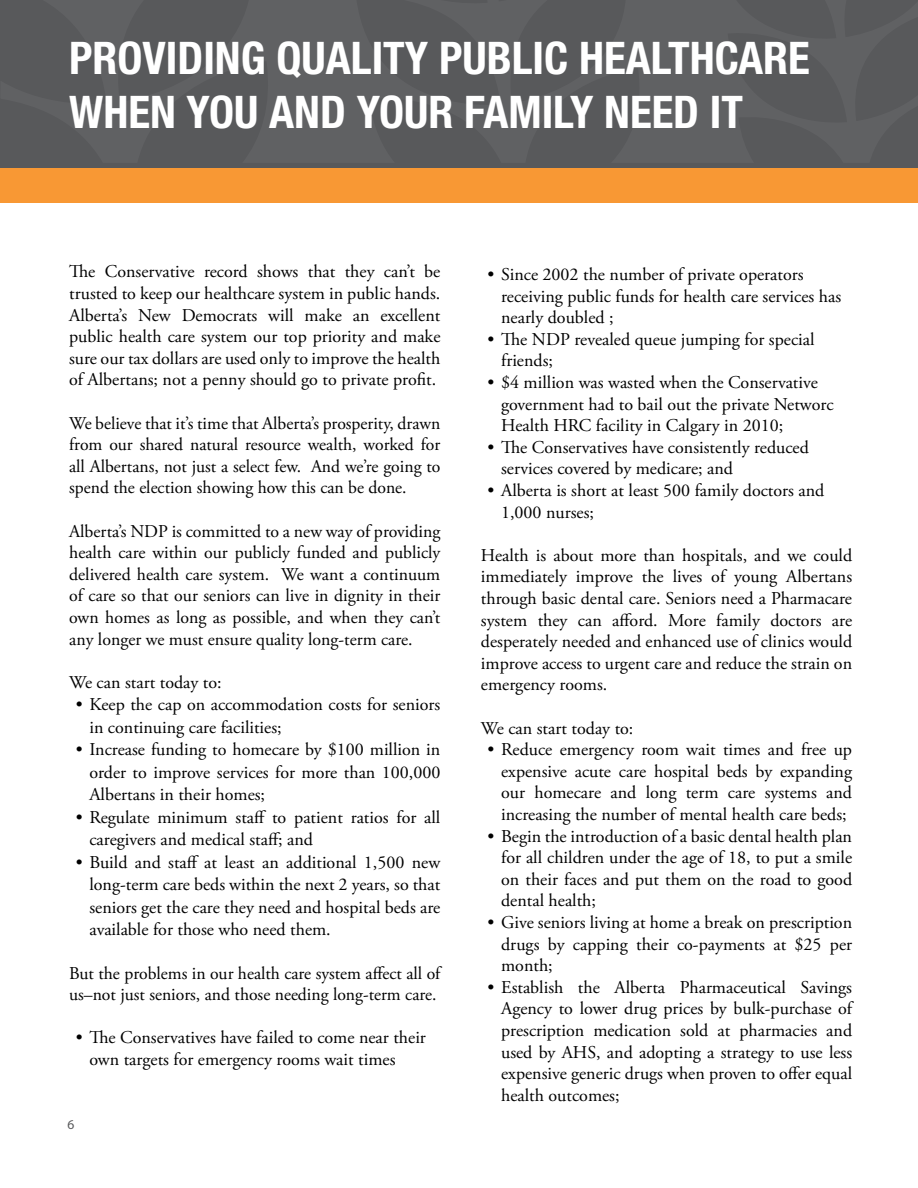
<style>
.page{position:relative;width:918px;height:1188px;background:#fff}
.page>*{position:absolute;margin:0;border:0;box-sizing:border-box;transform-origin:0 0}
.t1{font:700 condensed 45px "Helvetica Neue LT Std";color:#fff}
.t2{font:18px/21.6px "Adobe Garamond Pro";color:#000;text-align:justify}
.t3{font:13.5px "Myriad Pro";color:#58595b}
</style>
<div class="page">
<div style="left:0;top:167px;width:918px;height:35px;background:#f89834"></div>
<div style="left:0;top:0;width:918px;height:168px;background:#58595b"></div>
<h1 class="t1" style="left:69px;top:31px;width:230px">PROVIDING QUALITY</h1>
<h1 class="t1" style="left:439px;top:31px;width:22px">PUBLI</h1>
<h1 class="t1" style="left:544px;top:31px;width:58px">C HEALT</h1>
<h1 class="t1" style="left:690px;top:31px;width:73px">HCARE</h1>
<h1 class="t1" style="left:69px;top:85px;width:142px">WHEN YOU</h1>
<h1 class="t1" style="left:269px;top:85px;width:113px">AN D YOUR</h1>
<h1 class="t1" style="left:464px;top:85px;width:262px">FAMILY NEED IT</h1>
<p class="t2" style="left:69px;top:262px;width:373px">The Conservative record shows that they can’t be trusted to keep our healthcare system in public hands.<br>Alberta’s New Democrats will make an excellent public health care system our top priority and make sure our tax dollars are used only to improve the health of Albertans; not a penny should go to private profit.</p>
<p class="t2" style="left:69px;top:413px;width:373px">We believe that it’s time that Alberta’s prosperity, drawn from our shared natural resource wealth, worked for all Albertans, not just a select few. And we’re going to spend the election showing how this can be done.</p>
<p class="t2" style="left:69px;top:521px;width:373px">Alberta’s NDP is committed to a new way of providing health care within our publicly funded and publicly delivered health care system. We want a continuum of care so that our seniors can live in dignity in their own homes as long as possible, and when they can’t any longer we must ensure quality long-term care.</p>
<p class="t2" style="left:69px;top:672px;width:154px">We can start today to:</p>
<p class="t2" style="left:89px;top:694px;width:352px;line-height:22.5px;text-indent:-14px">• Keep the cap on accommodation costs for seniors in continuing care facilities;</p>
<p class="t2" style="left:89px;top:739px;width:352px;line-height:22.5px;text-indent:-14px">• Increase funding to homecare by $100 million in order to improve services for more than 100,000<br>Albertans in their homes;</p>
<p class="t2" style="left:89px;top:807px;width:353px;line-height:22.5px;text-indent:-14px">• Regulate minimum staff to patient ratios for all caregivers and medical staff; and</p>
<p class="t2" style="left:89px;top:852px;width:353px;line-height:22.5px;text-indent:-14px">• Build and staff at least an additional 1,500 new long-term care beds within the next 2 years, so that seniors get the care they need and hospital beds are available for those who need them.</p>
<p class="t2" style="left:69px;top:963px;width:373px">But the problems in our health care system affect all of us–not just seniors, and those needing long-term care.</p>
<p class="t2" style="left:89px;top:1028px;width:338px;text-indent:-14px">• The Conservatives have failed to come near their own targets for emergency rooms wait times</p>
<p class="t3" style="left:68px;top:1116px;width:8px">6</p>
<p class="t2" style="left:501px;top:264px;width:342px;text-align:left;text-indent:-14px">• Since 2002 the number of private operators receiving public funds for health care services has nearly doubled ;</p>
<p class="t2" style="left:501px;top:329px;width:315px;text-indent:-14px">• The NDP revealed queue jumping for special friends;</p>
<p class="t2" style="left:501px;top:372px;width:334px;text-align:left;text-indent:-14px">• $4 million was wasted when the Conservative government had to bail out the private Networc<br>Health HRC facility in Calgary in 2010;</p>
<p class="t2" style="left:501px;top:437px;width:309px;text-indent:-14px">• The Conservatives have consistently reduced services covered by medicare; and</p>
<p class="t2" style="left:501px;top:480px;width:325px;text-indent:-14px">• Alberta is short at least 500 family doctors and<br>1,000 nurses;</p>
<p class="t2" style="left:481px;top:545px;width:373px">Health is about more than hospitals, and we could immediately improve the lives of young Albertans through basic dental care. Seniors need a Pharmacare system they can afford. More family doctors are desperately needed and enhanced use of clinics would improve access to urgent care and reduce the strain on emergency rooms.</p>
<p class="t2" style="left:481px;top:718px;width:154px">We can start today to:</p>
<p class="t2" style="left:501px;top:739px;width:352px;text-indent:-14px">• Reduce emergency room wait times and free up expensive acute care hospital beds by expanding our homecare and long term care systems and increasing the number of mental health care beds;</p>
<p class="t2" style="left:501px;top:826px;width:353px;text-indent:-14px">• Begin the introduction of a basic dental health plan for all children under the age of 18, to put a smile on their faces and put them on the road to good dental health;</p>
<p class="t2" style="left:501px;top:912px;width:353px;text-indent:-14px">• Give seniors living at home a break on prescription drugs by capping their co-payments at $25 per month;</p>
<p class="t2" style="left:501px;top:977px;width:353px;text-indent:-14px">• Establish the Alberta Pharmaceutical Savings Agency to lower drug prices by bulk-purchase of prescription medication sold at pharmacies and used by AHS, and adopting a strategy to use less expensive generic drugs when proven to offer equal health outcomes;</p>
</div>
